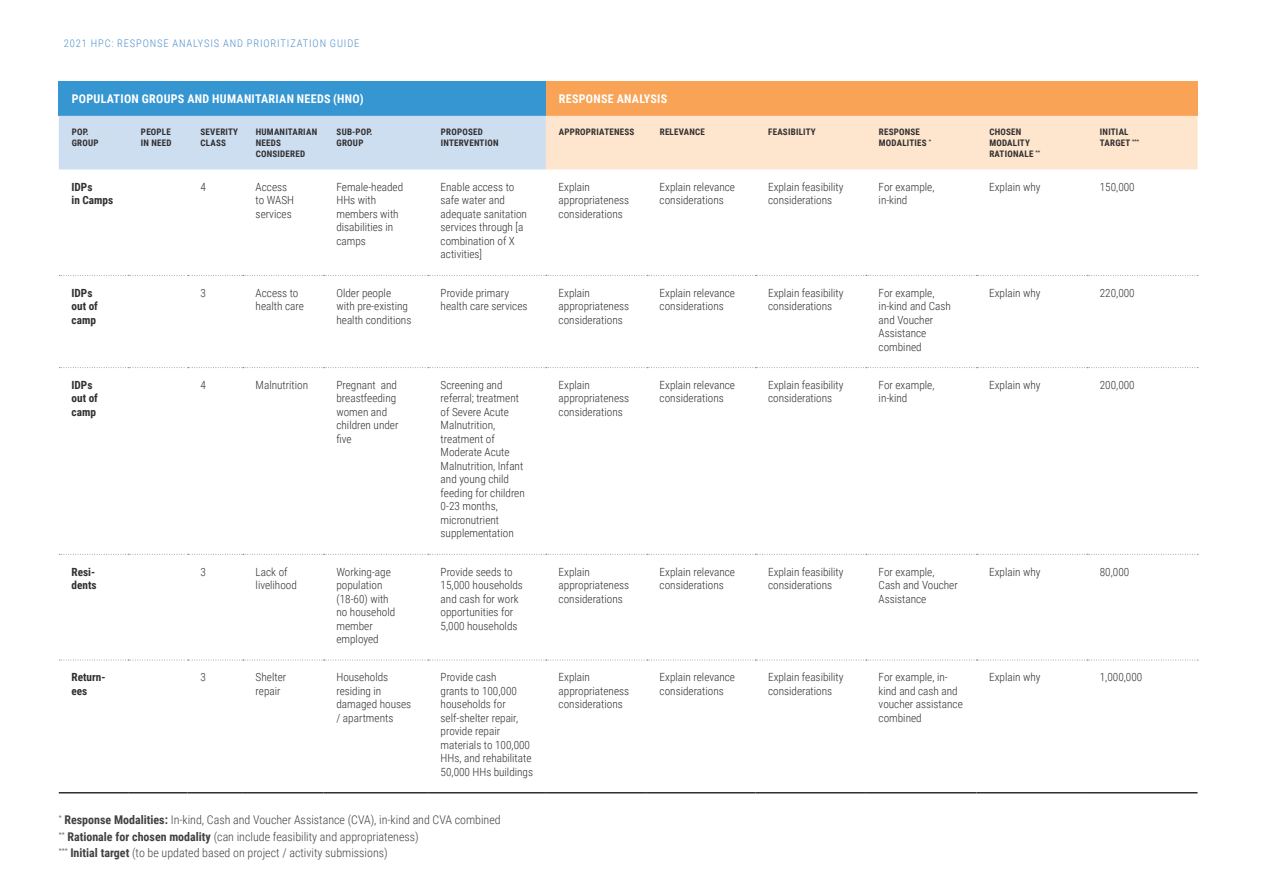
<style>
.page{position:relative;width:1263px;height:893px;background:#fff}
.page>*{position:absolute;margin:0;border:0;box-sizing:border-box;transform-origin:0 0}
.t1{font:300 12px "Roboto Condensed";color:#414140}
.Heading_2{font:700 12px "Roboto Condensed";letter-spacing:.025em;color:#fff}
.t2{font:300 11.25px/13.5px "Roboto Condensed";color:#312f30}
.t3{font:700 11.25px/13.5px "Roboto Condensed";color:#312f30}
.t4{font:300 10.5px "Roboto Condensed";letter-spacing:.085em;color:#5090cc}
.Heading_2-2{font:700 9px/10.8px "Roboto Condensed";letter-spacing:.025em;color:#312f30}
.s1{font-weight:700}
</style>
<div class="page">
<div style="left:59px;top:81px;width:487px;height:35px;background:#3696d2"></div>
<div style="left:546px;top:81px;width:651px;height:35px;background:#f8a355"></div>
<svg style="left:59px;top:116px;width:1138px;height:54px;background:#e9e2dc"></svg>
<hr style="left:59px;top:792px;width:69px;height:1px;background:#312f30">
<hr style="left:128px;top:792px;width:60px;height:1px;background:#312f30">
<hr style="left:188px;top:792px;width:55px;height:1px;background:#312f30">
<hr style="left:243px;top:792px;width:81px;height:1px;background:#312f30">
<hr style="left:324px;top:792px;width:104px;height:1px;background:#312f30">
<hr style="left:428px;top:792px;width:118px;height:1px;background:#312f30">
<hr style="left:546px;top:792px;width:101px;height:1px;background:#312f30">
<hr style="left:647px;top:792px;width:108px;height:1px;background:#312f30">
<hr style="left:755px;top:792px;width:111px;height:1px;background:#312f30">
<hr style="left:866px;top:792px;width:110px;height:1px;background:#312f30">
<hr style="left:976px;top:792px;width:111px;height:1px;background:#312f30">
<hr style="left:1087px;top:792px;width:110px;height:1px;background:#312f30">
<svg style="left:59px;top:275px;width:1139px;height:1px"></svg>
<svg style="left:59px;top:367px;width:1139px;height:1px"></svg>
<svg style="left:59px;top:554px;width:1139px;height:1px"></svg>
<svg style="left:59px;top:660px;width:1139px;height:1px"></svg>
<p class="t4" style="left:64px;top:36px;width:297px">2021 HPC: RESPONSE ANALYSIS AND PRIORITIZATION GUIDE</p>
<p class="Heading_2" style="left:72px;top:90px;width:294px">POPULATION GROUPS AND HUMANITARIAN NEEDS (HNO)</p>
<p class="Heading_2" style="left:559px;top:90px;width:110px">RESPONSE ANALYSIS</p>
<p class="Heading_2-2" style="left:72px;top:126px;width:19px">POP.</p>
<p class="Heading_2-2" style="left:72px;top:137px;width:28px">GROUP</p>
<p class="Heading_2-2" style="left:141px;top:126px;width:31px">PEOPLE</p>
<p class="Heading_2-2" style="left:141px;top:137px;width:32px">IN NEED</p>
<p class="Heading_2-2" style="left:201px;top:126px;width:39px">SEVERITY</p>
<p class="Heading_2-2" style="left:201px;top:137px;width:27px">CLASS</p>
<p class="Heading_2-2" style="left:256px;top:126px;width:63px">HUMANITARIAN<br>NEEDS</p>
<p class="Heading_2-2" style="left:256px;top:148px;width:51px">CONSIDERED</p>
<p class="Heading_2-2" style="left:337px;top:126px;width:37px">SUB-POP.</p>
<p class="Heading_2-2" style="left:337px;top:137px;width:28px">GROUP</p>
<p class="Heading_2-2" style="left:441px;top:126px;width:44px">PROPOSED</p>
<p class="Heading_2-2" style="left:441px;top:137px;width:59px">INTERVENTION</p>
<p class="Heading_2-2" style="left:559px;top:126px;width:77px">APPROPRIATENESS</p>
<p class="Heading_2-2" style="left:660px;top:126px;width:47px">RELEVANCE</p>
<p class="Heading_2-2" style="left:768px;top:126px;width:49px">FEASIBILITY</p>
<p class="Heading_2-2" style="left:879px;top:126px;width:43px">RESPONSE</p>
<p class="Heading_2-2" style="left:879px;top:137px;width:54px">MODALITIES <sup>*</sup></p>
<p class="Heading_2-2" style="left:989px;top:126px;width:34px">CHOSEN</p>
<p class="Heading_2-2" style="left:989px;top:137px;width:42px">MODALITY</p>
<p class="Heading_2-2" style="left:989px;top:148px;width:52px">RATIONALE <sup>**</sup></p>
<p class="Heading_2-2" style="left:1100px;top:126px;width:30px">INITIAL</p>
<p class="Heading_2-2" style="left:1100px;top:137px;width:41px">TARGET <sup>***</sup></p>
<p class="t3" style="left:72px;top:180px;width:22px">IDPs</p>
<p class="t3" style="left:72px;top:193px;width:43px">in Camps</p>
<p class="t2" style="left:200px;top:180px;width:7px">4</p>
<p class="t2" style="left:256px;top:180px;width:40px">Access to WASH services</p>
<p class="t2" style="left:336px;top:180px;width:68px">Female-headed<br>HHs with members with disabilities in camps</p>
<p class="t2" style="left:441px;top:180px;width:88px">Enable access to safe water and adequate sanitation services through [a combination of X activities]</p>
<p class="t2" style="left:559px;top:180px;width:72px">Explain appropriateness considerations</p>
<p class="t2" style="left:660px;top:180px;width:77px">Explain relevance considerations</p>
<p class="t2" style="left:768px;top:180px;width:77px">Explain feasibility considerations</p>
<p class="t2" style="left:879px;top:180px;width:57px">For example, in-kind</p>
<p class="t2" style="left:989px;top:180px;width:53px">Explain why</p>
<p class="t2" style="left:1100px;top:180px;width:36px">150,000</p>
<p class="t3" style="left:72px;top:285px;width:22px">IDPs</p>
<p class="t3" style="left:72px;top:299px;width:28px">out of camp</p>
<p class="t2" style="left:200px;top:285px;width:7px">3</p>
<p class="t2" style="left:256px;top:285px;width:50px">Access to health care</p>
<p class="t2" style="left:336px;top:285px;width:76px">Older people with pre-existing health conditions</p>
<p class="t2" style="left:441px;top:285px;width:88px">Provide primary health care services</p>
<p class="t2" style="left:559px;top:285px;width:72px">Explain appropriateness considerations</p>
<p class="t2" style="left:660px;top:285px;width:77px">Explain relevance considerations</p>
<p class="t2" style="left:768px;top:285px;width:77px">Explain feasibility considerations</p>
<p class="t2" style="left:879px;top:285px;width:74px">For example, in-kind and Cash and Voucher<br>Assistance combined</p>
<p class="t2" style="left:989px;top:285px;width:53px">Explain why</p>
<p class="t2" style="left:1100px;top:285px;width:36px">220,000</p>
<p class="t3" style="left:72px;top:378px;width:22px">IDPs</p>
<p class="t3" style="left:72px;top:391px;width:28px">out of camp</p>
<p class="t2" style="left:200px;top:378px;width:7px">4</p>
<p class="t2" style="left:256px;top:378px;width:54px">Malnutrition</p>
<p class="t2" style="left:336px;top:378px;width:63px">Pregnant and breastfeeding women and children under five</p>
<p class="t2" style="left:441px;top:378px;width:86px">Screening and referral; treatment of Severe Acute<br>Malnutrition, treatment of<br>Moderate Acute<br>Malnutrition, Infant and young child feeding for children<br>0-23 months, micronutrient supplementation</p>
<p class="t2" style="left:559px;top:378px;width:72px">Explain appropriateness considerations</p>
<p class="t2" style="left:660px;top:378px;width:77px">Explain relevance considerations</p>
<p class="t2" style="left:768px;top:378px;width:77px">Explain feasibility considerations</p>
<p class="t2" style="left:879px;top:378px;width:57px">For example, in-kind</p>
<p class="t2" style="left:989px;top:378px;width:53px">Explain why</p>
<p class="t2" style="left:1100px;top:378px;width:36px">200,000</p>
<p class="t3" style="left:72px;top:564px;width:27px">Resi&shy;dents</p>
<p class="t2" style="left:200px;top:564px;width:7px">3</p>
<p class="t2" style="left:256px;top:564px;width:43px">Lack of livelihood</p>
<p class="t2" style="left:336px;top:564px;width:60px">Working-age population (18-60) with no household member employed</p>
<p class="t2" style="left:441px;top:564px;width:84px">Provide seeds to<br>15,000 households and cash for work opportunities for<br>5,000 households</p>
<p class="t2" style="left:559px;top:564px;width:72px">Explain appropriateness considerations</p>
<p class="t2" style="left:660px;top:564px;width:77px">Explain relevance considerations</p>
<p class="t2" style="left:768px;top:564px;width:77px">Explain feasibility considerations</p>
<p class="t2" style="left:879px;top:564px;width:81px">For example,<br>Cash and Voucher<br>Assistance</p>
<p class="t2" style="left:989px;top:564px;width:53px">Explain why</p>
<p class="t2" style="left:1100px;top:564px;width:31px">80,000</p>
<p class="t3" style="left:72px;top:670px;width:35px">Return&shy;ees</p>
<p class="t2" style="left:200px;top:670px;width:7px">3</p>
<p class="t2" style="left:256px;top:670px;width:32px">Shelter repair</p>
<p class="t2" style="left:336px;top:670px;width:76px">Households residing in damaged houses / apartments</p>
<p class="t2" style="left:441px;top:670px;width:94px">Provide cash<br>grants to 100,000 households for self-shelter repair, provide repair materials to 100,000<br>HHs, and rehabilitate<br>50,000 HHs buildings</p>
<p class="t2" style="left:559px;top:670px;width:72px">Explain appropriateness considerations</p>
<p class="t2" style="left:660px;top:670px;width:77px">Explain relevance considerations</p>
<p class="t2" style="left:768px;top:670px;width:77px">Explain feasibility considerations</p>
<p class="t2" style="left:879px;top:670px;width:86px">For example, in&shy;kind and cash and voucher assistance combined</p>
<p class="t2" style="left:989px;top:670px;width:53px">Explain why</p>
<p class="t2" style="left:1100px;top:670px;width:44px">1,000,000</p>
<p class="t1" style="left:59px;top:812px;width:443px"><sup>*</sup> <span class="s1">Response Modalities:</span> In-kind, Cash and Voucher Assistance (CVA), in-kind and CVA combined</p>
<p class="t1" style="left:59px;top:828px;width:361px"><sup>**</sup> <span class="s1">Rationale for chosen modality</span> (can include feasibility and appropriateness)</p>
<p class="t1" style="left:59px;top:845px;width:330px"><sup>***</sup> <span class="s1">Initial target</span> (to be updated based on project / activity submissions)</p>
</div>
